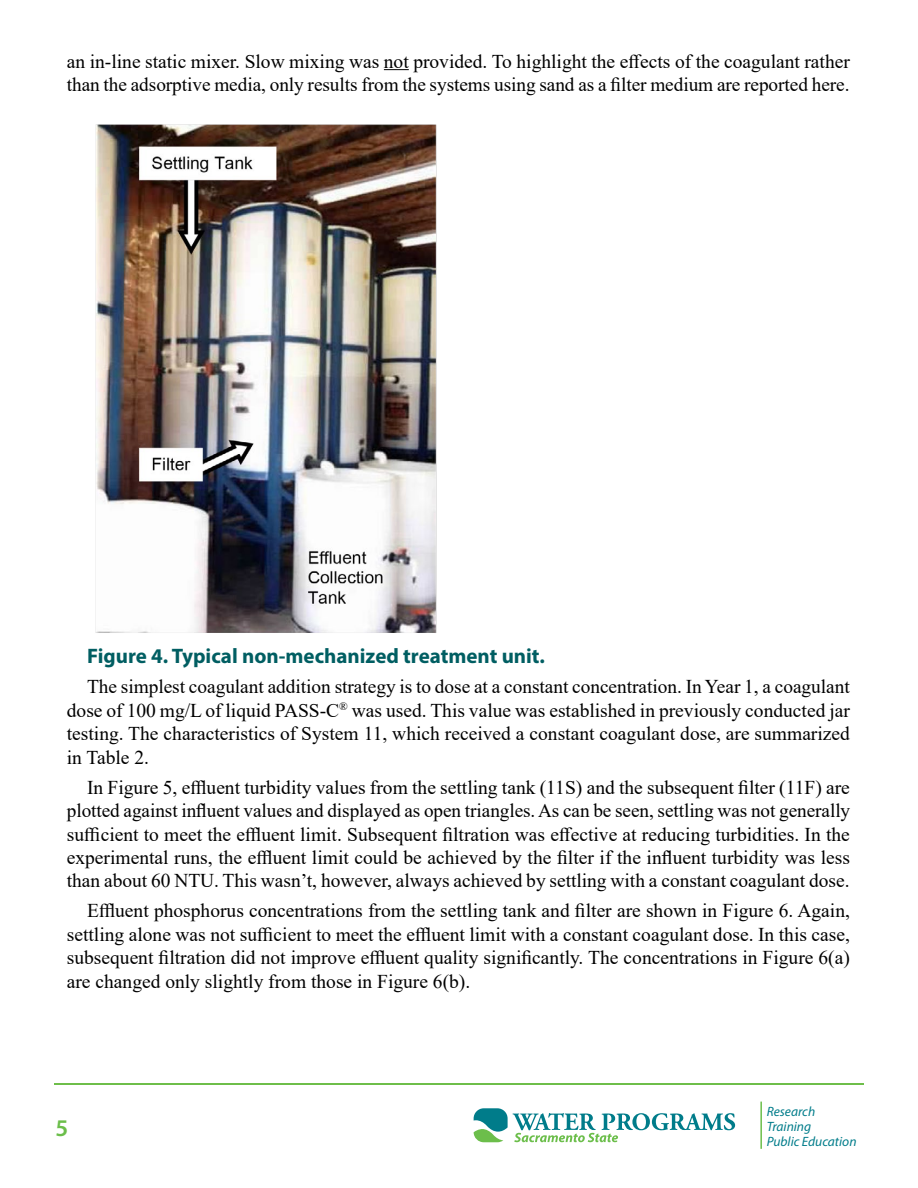
<style>
.page{position:relative;width:918px;height:1188px;background:#fff}
.page>*{position:absolute;margin:0;border:0;box-sizing:border-box;transform-origin:0 0}
.t1{font:600 24px "Myriad Pro";color:#6bbe4a}
.basic_p{font:700 21px "Myriad Pro";color:#005e62}
.basic_p-2{font:19.5px/23.4px "Times New Roman";color:#000;text-align:justify}
.t2{font:italic 13.5px/15px "Myriad Pro";color:#007c8a}
</style>
<div class="page">
<hr style="left:760px;top:1102px;width:2px;height:47px;background:#6cbe4b">
<svg style="left:474px;top:1108px;width:261px;height:34px"></svg>
<hr style="left:54px;top:1084px;width:810px;height:1px;background:#6ebe4a">
<svg style="left:384px;top:69px;width:25px;height:1px"></svg>
<img style="left:95px;top:124px;width:342px;height:509px">
<p class="basic_p-2" style="left:67px;top:49px;width:785px">an in-line static mixer. Slow mixing was not provided. To highlight the effects of the coagulant rather than the adsorptive media, only results from the systems using sand as a filter medium are reported here.</p>
<p class="basic_p" style="left:87px;top:642px;width:459px">Figure 4. Typical non-mechanized treatment unit.</p>
<p class="basic_p-2" style="left:67px;top:675px;width:785px;text-indent:20px">The simplest coagulant addition strategy is to dose at a constant concentration. In Year 1, a coagulant dose of 100 mg/L of liquid PASS-C<sup>®</sup> was used. This value was established in previously conducted jar testing. The characteristics of System 11, which received a constant coagulant dose, are summarized in Table 2.</p>
<p class="basic_p-2" style="left:67px;top:775px;width:785px;text-indent:20px">In Figure 5, effluent turbidity values from the settling tank (11S) and the subsequent filter (11F) are plotted against influent values and displayed as open triangles. As can be seen, settling was not generally sufficient to meet the effluent limit. Subsequent filtration was effective at reducing turbidities. In the experimental runs, the effluent limit could be achieved by the filter if the influent turbidity was less than about 60 NTU. This wasn’t, however, always achieved by settling with a constant coagulant dose.</p>
<p class="basic_p-2" style="left:67px;top:899px;width:785px;text-indent:20px">Effluent phosphorus concentrations from the settling tank and filter are shown in Figure 6. Again, settling alone was not sufficient to meet the effluent limit with a constant coagulant dose. In this case, subsequent filtration did not improve effluent quality significantly. The concentrations in Figure 6(a) are changed only slightly from those in Figure 6(b).</p>
<p class="t1" style="left:56px;top:1112px;width:14px">5</p>
<p class="t2" style="left:767px;top:1104px;width:91px">Research<br>Training<br>Public Education</p>
</div>
